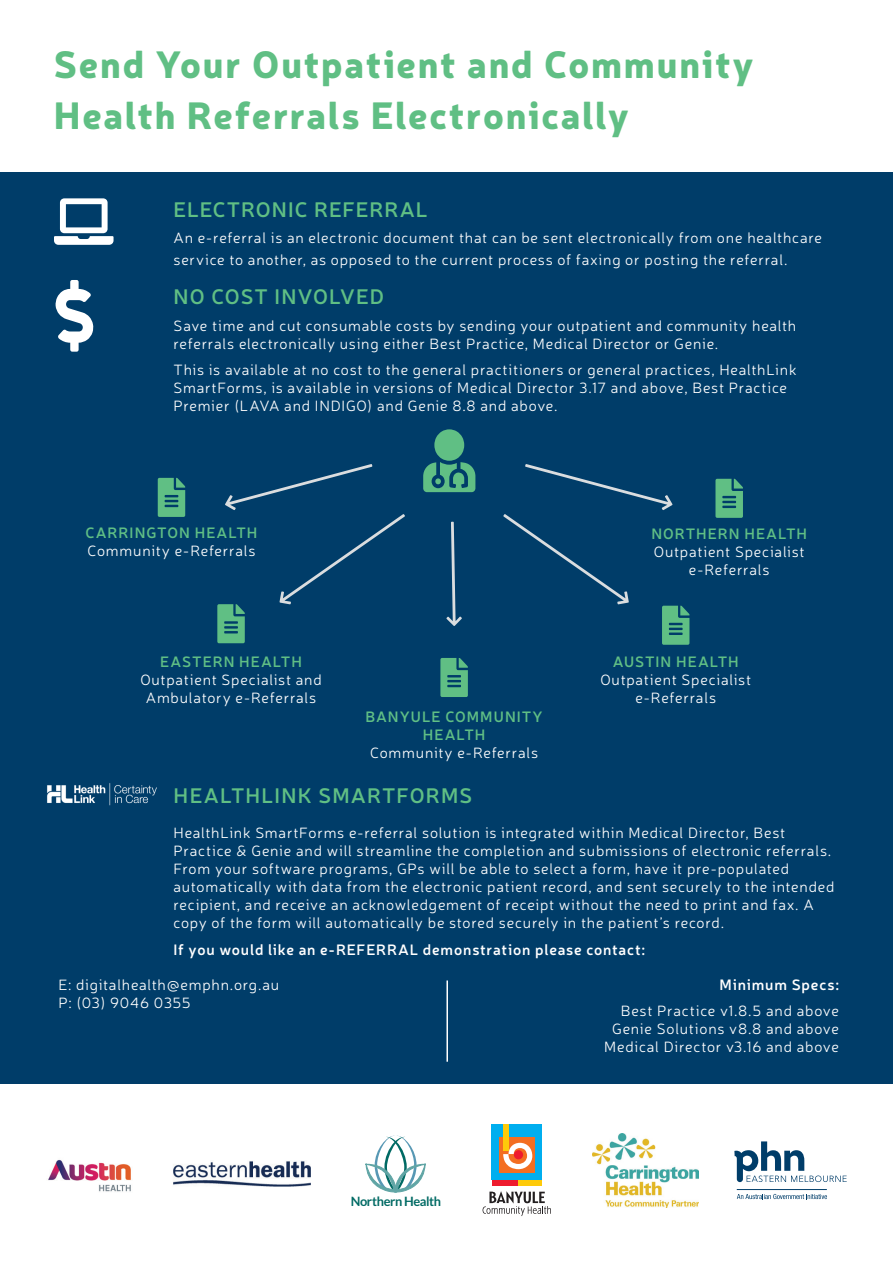
<style>
.page{position:relative;width:893px;height:1263px;background:#fff}
.page>*{position:absolute;margin:0;border:0;box-sizing:border-box;transform-origin:0 0}
.t1{font:900 37.5px/51px "Neris";letter-spacing:.045em;color:#60bf84}
.t2{font:600 21px "Neris";letter-spacing:.05em;color:#60bf84}
.t3{font:300 15px/18px "Neris";letter-spacing:.05em;color:#fff}
.t4{font:600 15px/18px "Neris";letter-spacing:.065em;color:#60bf85;text-align:center}
.t5{font:600 15px "Neris";letter-spacing:.055em;color:#fff}
.t6{font:700 12.9px "Lato";letter-spacing:-.03em;color:#006a64}
</style>
<div class="page">
<div style="left:0;top:172px;width:893px;height:912px;background:#003d69"></div>
<svg style="left:55px;top:280px;width:38px;height:72px"></svg>
<svg style="left:54px;top:198px;width:60px;height:47px"></svg>
<img style="left:48px;top:1159px;width:83px;height:33px">
<img style="left:173px;top:1161px;width:138px;height:26px">
<svg style="left:365px;top:1135px;width:61px;height:58px"></svg>
<svg style="left:483px;top:1191px;width:68px;height:25px"></svg>
<div style="left:492px;top:1124px;width:50px;height:56px;background:#00aeef"></div>
<div style="left:492px;top:1180px;width:26px;height:6px;background:#ee1b2d"></div>
<div style="left:518px;top:1180px;width:24px;height:6px;background:#feca0a"></div>
<div style="left:499px;top:1137px;width:35px;height:36px;background:#f36e21"></div>
<svg style="left:503px;top:1143px;width:29px;height:26px"></svg>
<div style="left:503px;top:1124px;width:5px;height:27px;background:#feca0a"></div>
<svg style="left:734px;top:1141px;width:113px;height:41px"></svg>
<svg style="left:737px;top:1194px;width:90px;height:5px"></svg>
<hr style="left:737px;top:1189px;width:90px;height:1px;background:#003d69">
<svg style="left:423px;top:429px;width:52px;height:63px"></svg>
<svg style="left:158px;top:478px;width:27px;height:39px"></svg>
<svg style="left:440px;top:658px;width:28px;height:39px"></svg>
<svg style="left:715px;top:479px;width:28px;height:39px"></svg>
<svg style="left:217px;top:464px;width:188px;height:179px"></svg>
<svg style="left:446px;top:522px;width:16px;height:104px"></svg>
<svg style="left:503px;top:464px;width:186px;height:181px"></svg>
<hr style="left:446px;top:980px;width:2px;height:82px;background:#fff">
<img style="left:592px;top:1133px;width:107px;height:74px">
<img style="left:47px;top:783px;width:110px;height:23px">
<h1 class="t1" style="left:54px;top:37px;width:701px">Send Your Outpatient and Community<br>Health Referrals Electronically</h1>
<h2 class="t2" style="left:173px;top:195px;width:256px">ELECTRONIC REFERRAL</h2>
<p class="t3" style="left:173px;top:227px;width:650px;line-height:21.6px">An e-referral is an electronic document that can be sent electronically from one healthcare service to another, as opposed to the current process of faxing or posting the referral.</p>
<h2 class="t2" style="left:174px;top:282px;width:212px">NO COST INVOLVED</h2>
<p class="t3" style="left:173px;top:316px;width:624px">Save time and cut consumable costs by sending your outpatient and community health referrals electronically using either Best Practice, Medical Director or Genie.</p>
<p class="t3" style="left:173px;top:361px;width:624px">This is available at no cost to the general practitioners or general practices, HealthLink<br>SmartForms, is available in versions of Medical Director 3.17 and above, Best Practice<br>Premier (LAVA and INDIGO) and Genie 8.8 and above.</p>
<p class="t4" style="left:86px;top:523px;width:173px">CARRINGTON HEALTH</p>
<p class="t3" style="left:88px;top:541px;width:169px">Community e-Referrals</p>
<p class="t4" style="left:160px;top:652px;width:143px">EASTERN HEALTH</p>
<p class="t3" style="left:140px;top:670px;width:183px;text-align:center">Outpatient Specialist and<br>Ambulatory e-Referrals</p>
<p class="t4" style="left:366px;top:707px;width:179px">BANYULE COMMUNITY<br>HEALTH</p>
<p class="t3" style="left:370px;top:744px;width:169px">Community e-Referrals</p>
<p class="t4" style="left:651px;top:524px;width:157px">NORTHERN HEALTH</p>
<p class="t3" style="left:654px;top:542px;width:152px;text-align:center">Outpatient Specialist e-Referrals</p>
<p class="t4" style="left:613px;top:652px;width:128px">AUSTIN HEALTH</p>
<p class="t3" style="left:600px;top:670px;width:152px;text-align:center">Outpatient Specialist e-Referrals</p>
<h2 class="t2" style="left:174px;top:781px;width:300px">HEALTHLINK SMARTFORMS</h2>
<p class="t3" style="left:173px;top:823px;width:663px">HealthLink SmartForms e-referral solution is integrated within Medical Director, Best Practice &amp; Genie and will streamline the completion and submissions of electronic referrals.<br>From your software programs, GPs will be able to select a form, have it pre-populated automatically with data from the electronic patient record, and sent securely to the intended recipient, and receive an acknowledgement of receipt without the need to print and fax. A copy of the form will automatically be stored securely in the patient’s record.</p>
<p class="t5" style="left:173px;top:939px;width:473px">If you would like an e-REFERRAL demonstration please contact:</p>
<p class="t3" style="left:58px;top:975px;width:222px">E: digitalhealth@emphn.org.au<br>P: (03) 9046 0355</p>
<p class="t5" style="left:719px;top:974px;width:121px">Minimum Specs:</p>
<p class="t3" style="left:604px;top:1002px;width:236px;text-align:right">Best Practice v1.8.5 and above<br>Genie Solutions v8.8 and above<br>Medical Director v3.16 and above</p>
<p class="t6" style="left:351px;top:1194px;width:92px">Northern Health</p>
</div>
